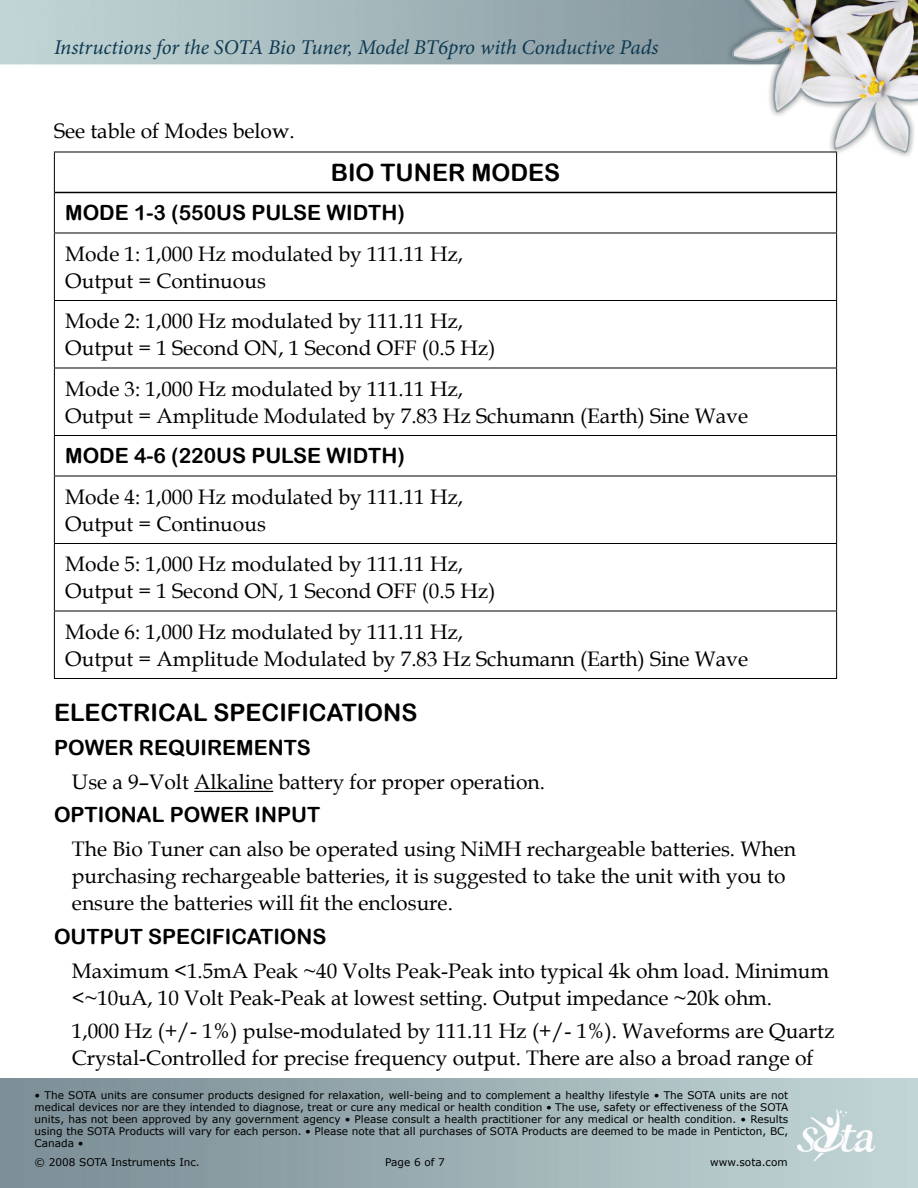
<style>
.page{position:relative;width:918px;height:1188px;background:#fff}
.page>*{position:absolute;margin:0;border:0;box-sizing:border-box;transform-origin:0 0}
.t1{font:24px "Arial Rounded MT Bold";color:#000}
.t2{font:21px/27px "Book Antiqua";color:#000}
.t3{font:21px "Arial Rounded MT Bold";color:#000}
.t4{font:italic 21px "Minion Pro";letter-spacing:-.01em;color:#0e3952}
.t5{font:10.5px/12px "Verdana";color:#000;text-align:justify}
</style>
<div class="page">
<img style="left:0;top:0;width:918px;height:168px">
<img style="left:0;top:1079px;width:918px;height:109px">
<hr style="left:194px;top:791px;width:79px;height:1px;background:#000">
<hr style="left:54px;top:152px;width:783px;height:1px;background:#000">
<hr style="left:55px;top:192px;width:781px;height:1px;background:#000">
<hr style="left:54px;top:233px;width:783px;height:1px;background:#000">
<hr style="left:54px;top:300px;width:783px;height:1px;background:#000">
<hr style="left:54px;top:368px;width:783px;height:1px;background:#000">
<hr style="left:54px;top:435px;width:783px;height:1px;background:#000">
<hr style="left:54px;top:476px;width:783px;height:1px;background:#000">
<hr style="left:54px;top:543px;width:783px;height:1px;background:#000">
<hr style="left:54px;top:611px;width:783px;height:1px;background:#000">
<hr style="left:54px;top:678px;width:783px;height:1px;background:#000">
<hr style="left:54px;top:152px;width:1px;height:40px;background:#000">
<hr style="left:54px;top:192px;width:1px;height:41px;background:#000">
<hr style="left:54px;top:233px;width:1px;height:67px;background:#000">
<hr style="left:54px;top:301px;width:1px;height:67px;background:#000">
<hr style="left:54px;top:368px;width:1px;height:67px;background:#000">
<hr style="left:54px;top:436px;width:1px;height:40px;background:#000">
<hr style="left:54px;top:476px;width:1px;height:67px;background:#000">
<hr style="left:54px;top:544px;width:1px;height:67px;background:#000">
<hr style="left:54px;top:611px;width:1px;height:67px;background:#000">
<hr style="left:836px;top:152px;width:1px;height:40px;background:#000">
<hr style="left:836px;top:192px;width:1px;height:41px;background:#000">
<hr style="left:836px;top:233px;width:1px;height:67px;background:#000">
<hr style="left:836px;top:301px;width:1px;height:67px;background:#000">
<hr style="left:836px;top:368px;width:1px;height:67px;background:#000">
<hr style="left:836px;top:436px;width:1px;height:40px;background:#000">
<hr style="left:836px;top:476px;width:1px;height:67px;background:#000">
<hr style="left:836px;top:544px;width:1px;height:67px;background:#000">
<hr style="left:836px;top:611px;width:1px;height:67px;background:#000">
<p class="t4" style="left:54px;top:33px;width:606px">Instructions for the SOTA Bio Tuner, Model BT6pro with Conductive Pads</p>
<p class="t2" style="left:54px;top:117px;width:242px">See table of Modes below.</p>
<p class="t1" style="left:331px;top:158px;width:231px">BIO TUNER MODES</p>
<p class="t3" style="left:65px;top:201px;width:341px">MODE 1-3 (550US PULSE WIDTH)</p>
<p class="t2" style="left:65px;top:240px;width:400px">Mode 1: 1,000 Hz modulated by 111.11 Hz,<br>Output = Continuous</p>
<p class="t2" style="left:65px;top:307px;width:432px">Mode 2: 1,000 Hz modulated by 111.11 Hz,<br>Output = 1 Second ON, 1 Second OFF (0.5 Hz)</p>
<p class="t2" style="left:65px;top:375px;width:684px">Mode 3: 1,000 Hz modulated by 111.11 Hz,<br>Output = Amplitude Modulated by 7.83 Hz Schumann (Earth) Sine Wave</p>
<p class="t3" style="left:65px;top:444px;width:341px">MODE 4-6 (220US PULSE WIDTH)</p>
<p class="t2" style="left:65px;top:483px;width:400px">Mode 4: 1,000 Hz modulated by 111.11 Hz,<br>Output = Continuous</p>
<p class="t2" style="left:65px;top:550px;width:432px">Mode 5: 1,000 Hz modulated by 111.11 Hz,<br>Output = 1 Second ON, 1 Second OFF (0.5 Hz)</p>
<p class="t2" style="left:65px;top:618px;width:684px">Mode 6: 1,000 Hz modulated by 111.11 Hz,<br>Output = Amplitude Modulated by 7.83 Hz Schumann (Earth) Sine Wave</p>
<p class="t1" style="left:54px;top:698px;width:365px">ELECTRICAL SPECIFICATIONS</p>
<p class="t3" style="left:54px;top:735px;width:258px">POWER REQUIREMENTS</p>
<p class="t2" style="left:72px;top:768px;width:475px">Use a 9–Volt Alkaline battery for proper operation.</p>
<p class="t3" style="left:54px;top:803px;width:268px">OPTIONAL POWER INPUT</p>
<p class="t2" style="left:72px;top:835px;width:725px">The Bio Tuner can also be operated using NiMH rechargeable batteries. When purchasing rechargeable batteries, it is suggested to take the unit with you to ensure the batteries will fit the enclosure.</p>
<p class="t3" style="left:54px;top:924px;width:274px">OUTPUT SPECIFICATIONS</p>
<p class="t2" style="left:72px;top:957px;width:759px">Maximum &lt;1.5mA Peak ~40 Volts Peak-Peak into typical 4k ohm load. Minimum &lt;~10uA, 10 Volt Peak-Peak at lowest setting. Output impedance ~20k ohm.</p>
<p class="t2" style="left:72px;top:1017px;width:764px">1,000 Hz (+/- 1%) pulse-modulated by 111.11 Hz (+/- 1%). Waveforms are Quartz<br>Crystal-Controlled for precise frequency output. There are also a broad range of</p>
<p class="t5" style="left:35px;top:1089px;width:755px">• The SOTA units are consumer products designed for relaxation, well-being and to complement a healthy lifestyle • The SOTA units are not medical devices nor are they intended to diagnose, treat or cure any medical or health condition • The use, safety or effectiveness of the SOTA units, has not been approved by any government agency • Please consult a health practitioner for any medical or health condition. • Results using the SOTA Products will vary for each person. • Please note that all purchases of SOTA Products are deemed to be made in Penticton, BC, Canada •</p>
<p class="t5" style="left:35px;top:1155px;width:167px">© 2008 SOTA Instruments Inc.</p>
<p class="t5" style="left:385px;top:1155px;width:61px">Page 6 of 7</p>
<p class="t5" style="left:710px;top:1155px;width:79px">www.sota.com</p>
</div>
